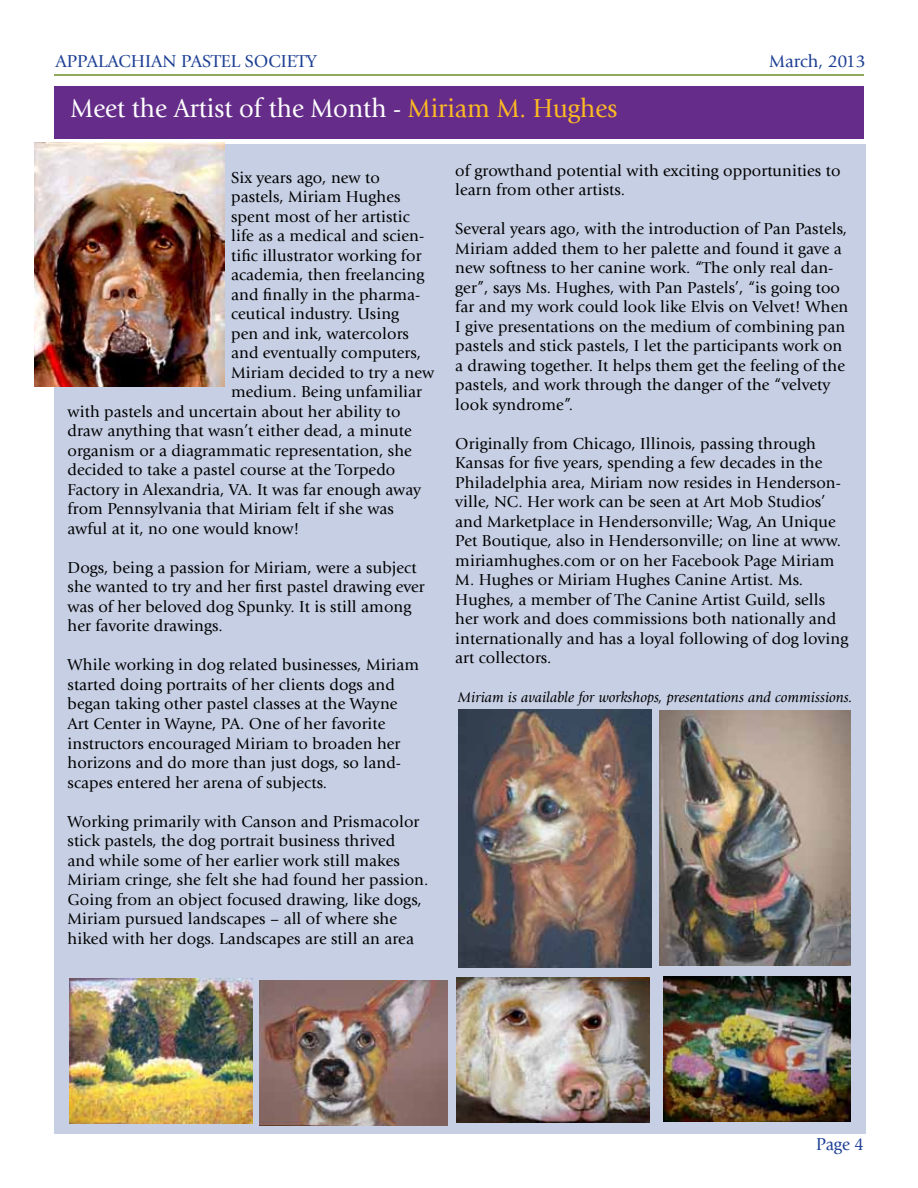
<style>
.page{position:relative;width:918px;height:1188px;background:#fff}
.page>*{position:absolute;margin:0;border:0;box-sizing:border-box;transform-origin:0 0}
.t1{font:27px "Giovanni";color:#fff;scale:.95 1}
.t2{font:18px "Giovanni";color:#1c3f94}
.t3{font:18px "Giovanni";color:#1c3f94;scale:.95 1}
.t4{font:16.5px/19.5px "Giovanni";letter-spacing:.005em;color:#000}
.t5{font:italic 15px "Giovanni";color:#000}
.s1{color:#fdb924}
</style>
<div class="page">
<div style="left:54px;top:145px;width:812px;height:989px;background:#c6cfe4"></div>
<div style="left:54px;top:86px;width:810px;height:52px;background:#652d89"></div>
<img style="left:259px;top:981px;width:188px;height:145px">
<img style="left:459px;top:710px;width:192px;height:257px">
<img style="left:659px;top:710px;width:191px;height:255px">
<hr style="left:54px;top:74px;width:810px;height:2px;background:#6d8d24">
<img style="left:456px;top:977px;width:193px;height:145px">
<img style="left:35px;top:143px;width:189px;height:244px">
<img style="left:664px;top:976px;width:186px;height:145px">
<img style="left:69px;top:978px;width:184px;height:145px">
<p class="t2" style="left:56px;top:51px;width:263px">APPALACHIAN PASTEL SOCIETY</p>
<p class="t2" style="left:769px;top:51px;width:98px">March, 2013</p>
<h1 class="t1" style="left:71px;top:93px;width:577px">Meet the Artist of the Month - <span class="s1">Miriam M. Hughes</span></h1>
<p class="t4" style="left:231px;top:168px;width:150px">Six years ago, new to</p>
<p class="t4" style="left:231px;top:187px;width:171px">pastels, Miriam Hughes</p>
<p class="t4" style="left:231px;top:207px;width:180px">spent most of her artistic</p>
<p class="t4" style="left:231px;top:226px;width:195px">life as a medical and scien-</p>
<p class="t4" style="left:231px;top:246px;width:192px">tific illustrator working for</p>
<p class="t4" style="left:231px;top:265px;width:195px">academia, then freelancing</p>
<p class="t4" style="left:231px;top:285px;width:191px">and finally in the pharma-</p>
<p class="t4" style="left:231px;top:304px;width:170px">ceutical industry. Using</p>
<p class="t4" style="left:231px;top:324px;width:179px">pen and ink, watercolors</p>
<p class="t4" style="left:231px;top:343px;width:191px">and eventually computers,</p>
<p class="t4" style="left:231px;top:363px;width:205px">Miriam decided to try a new</p>
<p class="t4" style="left:231px;top:382px;width:193px">medium. Being unfamiliar</p>
<p class="t4" style="left:68px;top:402px;width:335px">with pastels and uncertain about her ability to</p>
<p class="t4" style="left:68px;top:421px;width:346px">draw anything that wasn’t either dead, a minute</p>
<p class="t4" style="left:68px;top:441px;width:346px">organism or a diagrammatic representation, she</p>
<p class="t4" style="left:68px;top:460px;width:329px">decided to take a pastel course at the Torpedo</p>
<p class="t4" style="left:68px;top:480px;width:355px">Factory in Alexandria, VA. It was far enough away</p>
<p class="t4" style="left:68px;top:499px;width:328px">from Pennsylvania that Miriam felt if she was</p>
<p class="t4" style="left:68px;top:519px;width:234px">awful at it, no one would know!</p>
<p class="t4" style="left:68px;top:558px;width:359px">Dogs, being a passion for Miriam, were a subject she wanted to try and her first pastel drawing ever was of her beloved dog Spunky. It is still among her favorite drawings.</p>
<p class="t4" style="left:68px;top:656px;width:353px">While working in dog related businesses, Miriam started doing portraits of her clients dogs and began taking other pastel classes at the Wayne Art Center in Wayne, PA. One of her favorite instructors encouraged Miriam to broaden her horizons and do more than just dogs, so land&shy;scapes entered her arena of subjects.</p>
<p class="t4" style="left:68px;top:812px;width:362px">Working primarily with Canson and Prismacolor stick pastels, the dog portrait business thrived<br>and while some of her earlier work still makes Miriam cringe, she felt she had found her passion.<br>Going from an object focused drawing, like dogs, Miriam pursued landscapes – all of where she hiked with her dogs. Landscapes are still an area</p>
<p class="t4" style="left:455px;top:161px;width:387px">of growthand potential with exciting opportunities to learn from other artists.</p>
<p class="t4" style="left:455px;top:219px;width:394px">Several years ago, with the introduction of Pan Pastels, Miriam added them to her palette and found it gave a new softness to her canine work. “The only real dan&shy;ger”, says Ms. Hughes, with Pan Pastels’, “is going too far and my work could look like Elvis on Velvet! When I give presentations on the medium of combining pan pastels and stick pastels, I let the participants work on a drawing together. It helps them get the feeling of the pastels, and work through the danger of the “velvety look syndrome”.</p>
<p class="t4" style="left:455px;top:434px;width:395px">Originally from Chicago, Illinois, passing through Kansas for five years, spending a few decades in the Philadelphia area, Miriam now resides in Henderson&shy;ville, NC. Her work can be seen at Art Mob Studios’ and Marketplace in Hendersonville; Wag, An Unique Pet Boutique, also in Hendersonville; on line at www. miriamhughes.com or on her Facebook Page Miriam M. Hughes or Miriam Hughes Canine Artist. Ms.<br>Hughes, a member of The Canine Artist Guild, sells her work and does commissions both nationally and internationally and has a loyal following of dog loving art collectors.</p>
<p class="t5" style="left:458px;top:689px;width:396px">Miriam is available for workshops, presentations and commissions.</p>
<p class="t3" style="left:816px;top:1134px;width:52px">Page 4</p>
</div>
